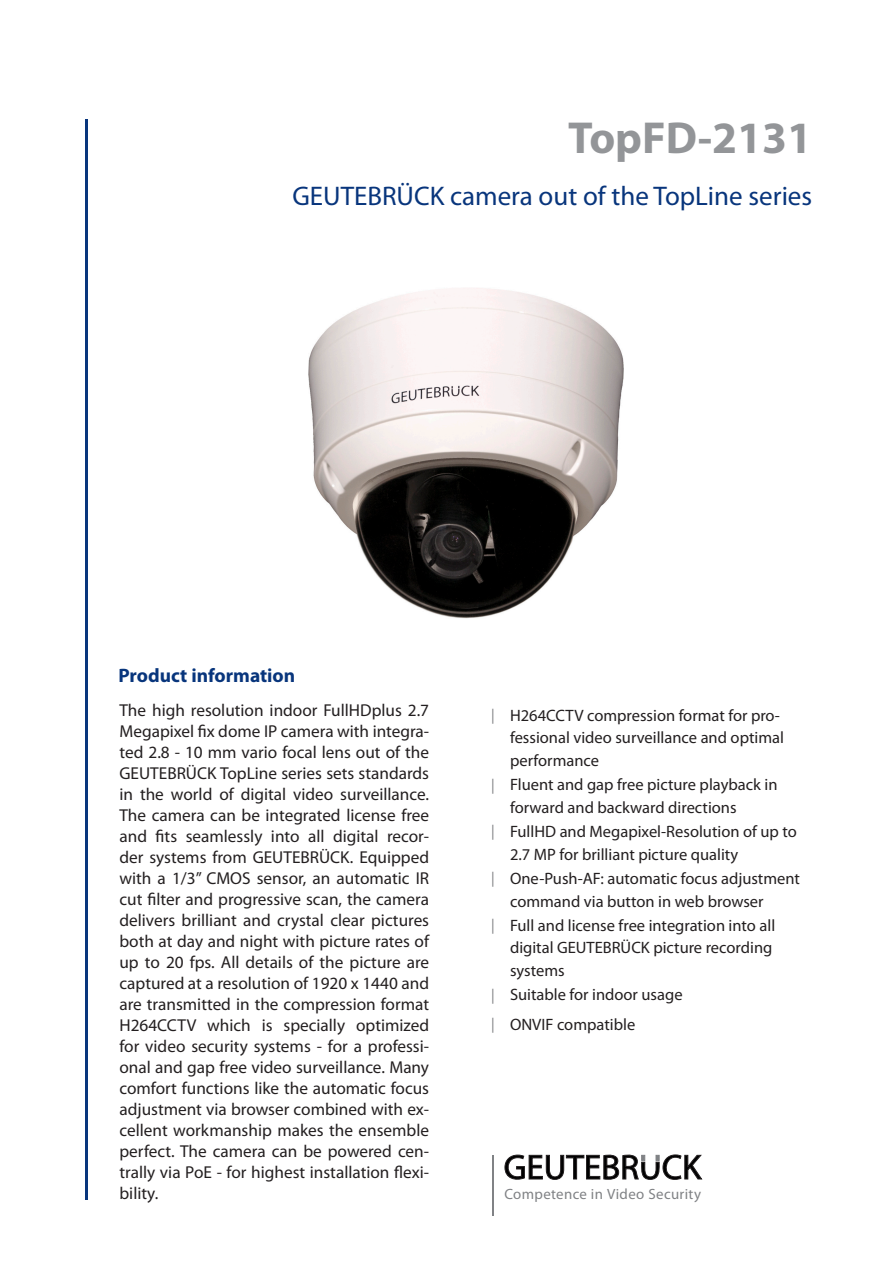
<style>
.page{position:relative;width:893px;height:1263px;background:#fff}
.page>*{position:absolute;margin:0;border:0;box-sizing:border-box;transform-origin:0 0}
.t1{font:700 45px "Myriad Pro";color:#939598}
.t2{font:27px "Myriad Pro";color:#08357c}
.Standard_Arial{font:700 19.5px "Myriad Pro";color:#08357c}
.Standard_Arial-2{font:17.25px/21px "Myriad Pro";color:#231f20;text-align:justify}
.Standard_Arial-3{font:16.5px/22.5px "Myriad Pro";color:#231f20}
.t3{font:15px "Myriad Pro";color:#808285}
.t4{font:14.85px "Myriad Pro";letter-spacing:.025em;color:#808285}
</style>
<div class="page">
<hr style="left:85px;top:119px;width:2px;height:1080px;background:#08357c">
<svg style="left:505px;top:1154px;width:196px;height:26px"></svg>
<hr style="left:493px;top:1155px;width:1px;height:60px;background:#808285">
<img style="left:309px;top:288px;width:314px;height:331px">
<p class="t1" style="left:568px;top:108px;width:245px">TopFD-2131</p>
<p class="t2" style="left:292px;top:180px;width:521px">GEUTEBRÜCK camera out of the TopLine series</p>
<p class="Standard_Arial" style="left:118px;top:663px;width:178px">Product information</p>
<p class="Standard_Arial-2" style="left:119px;top:700px;width:311px">The high resolution indoor FullHDplus 2.7<br>Megapixel fix dome IP camera with integra&shy;ted 2.8 - 10 mm vario focal lens out of the GEUTEBRÜCK TopLine series sets standards in the world of digital video surveillance.<br>The camera can be integrated license free and fits seamlessly into all digital recor&shy;der systems from GEUTEBRÜCK. Equipped with a 1/3” CMOS sensor, an automatic IR cut filter and progressive scan, the camera delivers brilliant and crystal clear pictures both at day and night with picture rates of up to 20 fps. All details of the picture are captured at a resolution of 1920 x 1440 and are transmitted in the compression format H264CCTV which is specially optimized for video security systems - for a professi&shy;onal and gap free video surveillance. Many comfort functions like the automatic focus adjustment via browser combined with ex&shy;cellent workmanship makes the ensemble perfect. The camera can be powered cen&shy;trally via PoE - for highest installation flexi&shy;bility.</p>
<p class="t3" style="left:491px;top:706px;width:5px">|</p>
<p class="Standard_Arial-3" style="left:510px;top:704px;width:275px">H264CCTV compression format for pro&shy;fessional video surveillance and optimal performance</p>
<p class="t3" style="left:491px;top:775px;width:5px">|</p>
<p class="Standard_Arial-3" style="left:510px;top:773px;width:269px">Fluent and gap free picture playback in forward and backward directions</p>
<p class="t3" style="left:491px;top:822px;width:5px">|</p>
<p class="Standard_Arial-3" style="left:510px;top:820px;width:288px">FullHD and Megapixel-Resolution of up to<br>2.7 MP for brilliant picture quality</p>
<p class="t3" style="left:491px;top:869px;width:5px">|</p>
<p class="Standard_Arial-3" style="left:510px;top:867px;width:291px">One-Push-AF: automatic focus adjustment command via button in web browser</p>
<p class="t3" style="left:491px;top:916px;width:5px">|</p>
<p class="Standard_Arial-3" style="left:510px;top:914px;width:267px">Full and license free integration into all</p>
<p class="Standard_Arial-3" style="left:510px;top:936px;width:264px">digital GEUTEBRÜCK picture recording systems</p>
<p class="t3" style="left:491px;top:985px;width:5px">|</p>
<p class="Standard_Arial-3" style="left:510px;top:983px;width:174px">Suitable for indoor usage</p>
<p class="t3" style="left:491px;top:1015px;width:5px">|</p>
<p class="Standard_Arial-3" style="left:510px;top:1013px;width:127px">ONVIF compatible</p>
<p class="t4" style="left:504px;top:1184px;width:198px">Competence in Video Security</p>
</div>
